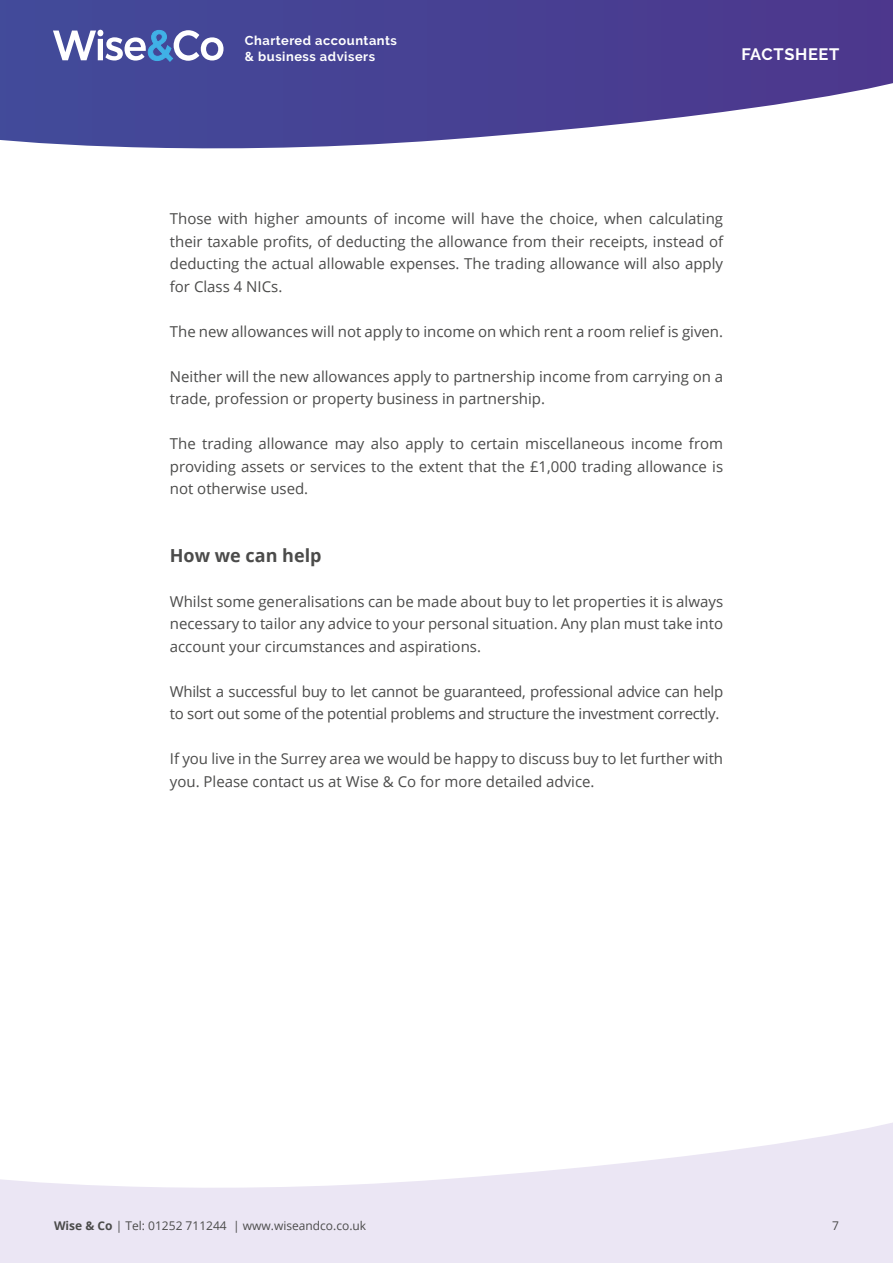
<style>
.page{position:relative;width:893px;height:1263px;background:#fff}
.page>*{position:absolute;margin:0;border:0;box-sizing:border-box;transform-origin:0 0}
.t1{font:700 18px "Open Sans";color:#4b4b4a}
.t2{font:700 16.5px "Raleway";letter-spacing:.04em;color:#fff}
.Body{font:15px/22.5px "Open Sans";color:#4b4b4a;text-align:justify}
.Body-2{font:15px/22.5px "Open Sans";letter-spacing:-.02em;color:#4b4b4a}
.t3{font:700 12.9px/15.5px "Raleway";letter-spacing:.04em;color:#fff}
.t4{font:12px "Open Sans";color:#4b4b4a}
.s1{font-weight:700}
</style>
<div class="page">
<svg style="left:0;top:0;width:893px;height:149px;background:#5e59a1"></svg>
<svg style="left:53px;top:30px;width:171px;height:32px"></svg>
<svg style="left:0;top:1123px;width:893px;height:140px;fill:#ebe6f4"></svg>
<p class="t3" style="left:245px;top:33px;width:154px">Chartered accountants &amp; business advisers</p>
<p class="t2" style="left:741px;top:45px;width:99px">FACTSHEET</p>
<p class="Body" style="left:170px;top:207px;width:555px">Those with higher amounts of income will have the choice, when calculating their taxable profits, of deducting the allowance from their receipts, instead of deducting the actual allowable expenses. The trading allowance will also apply for Class 4 NICs.</p>
<p class="Body" style="left:170px;top:319px;width:555px">The new allowances will not apply to income on which rent a room relief is given.</p>
<p class="Body" style="left:170px;top:364px;width:555px">Neither will the new allowances apply to partnership income from carrying on a trade, profession or property business in partnership.</p>
<p class="Body" style="left:170px;top:432px;width:555px">The trading allowance may also apply to certain miscellaneous income from providing assets or services to the extent that the £1,000 trading allowance is not otherwise used.</p>
<h2 class="t1" style="left:170px;top:542px;width:153px">How we can help</h2>
<p class="Body" style="left:170px;top:589px;width:555px">Whilst some generalisations can be made about buy to let properties it is always necessary to tailor any advice to your personal situation. Any plan must take into account your circumstances and aspirations.</p>
<p class="Body-2" style="left:170px;top:679px;width:555px">Whilst a successful buy to let cannot be guaranteed, professional advice can help to sort out some of the potential problems and structure the investment correctly.</p>
<p class="Body" style="left:170px;top:747px;width:555px">If you live in the Surrey area we would be happy to discuss buy to let further with you. Please contact us at Wise &amp; Co for more detailed advice.</p>
<p class="t4" style="left:54px;top:1217px;width:314px"><span class="s1">Wise &amp; Co</span> | Tel: 01252 711244 | www.wiseandco.co.uk</p>
<p class="t4" style="left:832px;top:1217px;width:8px">7</p>
</div>
